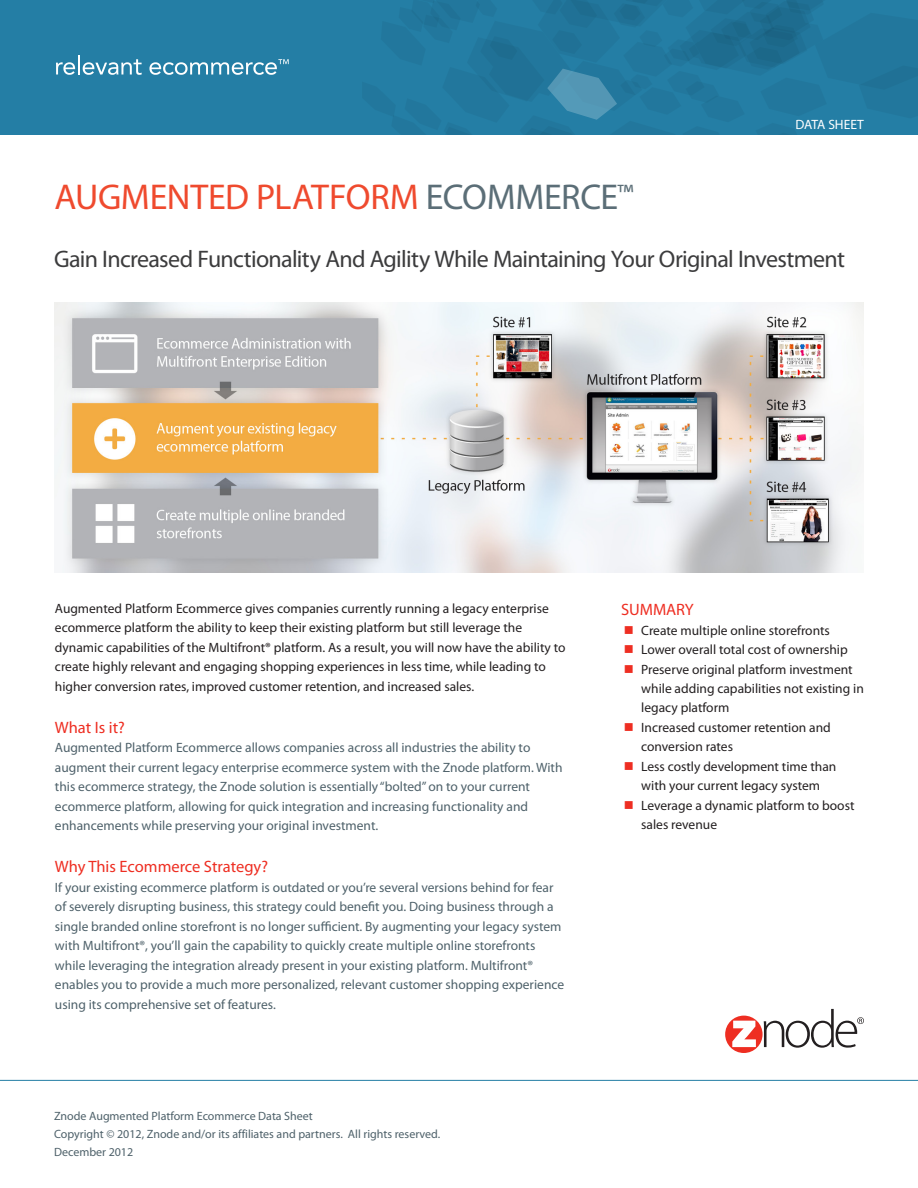
<style>
.page{position:relative;width:918px;height:1188px;background:#fff}
.page>*{position:absolute;margin:0;border:0;box-sizing:border-box;transform-origin:0 0}
.t1{font:36px "Myriad Pro";letter-spacing:-.005em;color:#ef4a2e}
.t2{font:36px "Myriad Pro";color:#5b6e77}
.t3{font:24px "Myriad Pro";letter-spacing:-.03em;color:#3c3c3d}
.t4{font:16.5px "Myriad Pro";color:#ee2e22}
.t5{font:13.5px/19.5px "Myriad Pro";color:#4e616a}
.t6{font:13.5px/19.5px "Myriad Pro";color:#231f20}
.t7{font:13.5px "Myriad Pro";letter-spacing:-.035em;color:#fff}
.t8{font:12px/18px "Myriad Pro";color:#4e616a}
.s1{color:#5b6e77}
.s2{color:#ee2e22}
</style>
<div class="page">
<div style="left:0;top:0;width:918px;height:135px;background:#247ea5"></div>
<svg style="left:393px;top:0;width:525px;height:135px"></svg>
<svg style="left:56px;top:62px;width:19px;height:13px"></svg>
<hr style="left:78px;top:55px;width:2px;height:20px;background:#fff">
<svg style="left:83px;top:59px;width:59px;height:16px"></svg>
<svg style="left:149px;top:59px;width:140px;height:16px"></svg>
<hr style="left:0;top:1080px;width:918px;height:1px;background:#247ea5">
<svg style="left:725px;top:1016px;width:38px;height:37px"></svg>
<svg style="left:732px;top:1021px;width:24px;height:26px"></svg>
<svg style="left:764px;top:1009px;width:100px;height:39px"></svg>
<img style="left:54px;top:302px;width:810px;height:270px">
<h1 class="t1" style="left:54px;top:174px;width:433px">Augmented platform <span class="s1">ECOMMER</span></h1>
<h1 class="t2" style="left:580px;top:174px;width:55px">CE<sup>™</sup></h1>
<p class="t7" style="left:795px;top:116px;width:56px">DATA SHEET</p>
<h2 class="t3" style="left:54px;top:244px;width:792px">Gain Increased Functionality And Agility While Maintaining Your Original Investment</h2>
<p class="t6" style="left:55px;top:598px;width:512px">Augmented Platform Ecommerce gives companies currently running a legacy enterprise ecommerce platform the ability to keep their existing platform but still leverage the dynamic capabilities of the Multifront® platform. As a result, you will now have the ability to create highly relevant and engaging shopping experiences in less time, while leading to higher conversion rates, improved customer retention, and increased sales.</p>
<p class="t4" style="left:55px;top:717px;width:71px">What Is it?</p>
<p class="t5" style="left:55px;top:738px;width:509px">Augmented Platform Ecommerce allows companies across all industries the ability to augment their current legacy enterprise ecommerce system with the Znode platform. With this ecommerce strategy, the Znode solution is essentially “bolted” on to your current ecommerce platform, allowing for quick integration and increasing functionality and enhancements while preserving your original investment.</p>
<p class="t4" style="left:55px;top:857px;width:215px">Why This Ecommerce Strategy?</p>
<p class="t5" style="left:55px;top:877px;width:511px">If your existing ecommerce platform is outdated or you’re several versions behind for fear of severely disrupting business, this strategy could benefit you. Doing business through a single branded online storefront is no longer sufficient. By augmenting your legacy system with Multifront®, you’ll gain the capability to quickly create multiple online storefronts while leveraging the integration already present in your existing platform. Multifront® enables you to provide a much more personalized, relevant customer shopping experience using its comprehensive set of features.</p>
<p class="t8" style="left:54px;top:1107px;width:388px">Znode Augmented Platform Ecommerce Data Sheet<br>Copyright © 2012, Znode and/or its affiliates and partners. All rights reserved.<br>December 2012</p>
<p class="t4" style="left:621px;top:599px;width:21px">SUMM</p>
<p class="t4" style="left:666px;top:599px;width:29px">ARY</p>
<p class="t6" style="left:624px;top:620px;width:208px"><span class="s2">■</span> Create multiple online storefronts</p>
<p class="t6" style="left:624px;top:640px;width:225px"><span class="s2">■</span> Lower overall total cost of ownership</p>
<p class="t6" style="left:641px;top:659px;width:224px;text-indent:-17px"><span class="s2">■</span> Preserve original platform investment while adding capabilities not existing in legacy platform</p>
<p class="t6" style="left:641px;top:717px;width:191px;text-indent:-17px"><span class="s2">■</span> Increased customer retention and conversion rates</p>
<p class="t6" style="left:624px;top:756px;width:214px;text-align:center"><span class="s2">■</span> Less costly development time than with your current legacy system</p>
<p class="t6" style="left:641px;top:795px;width:215px;text-indent:-17px"><span class="s2">■</span> Leverage a dynamic platform to boost sales revenue</p>
</div>
